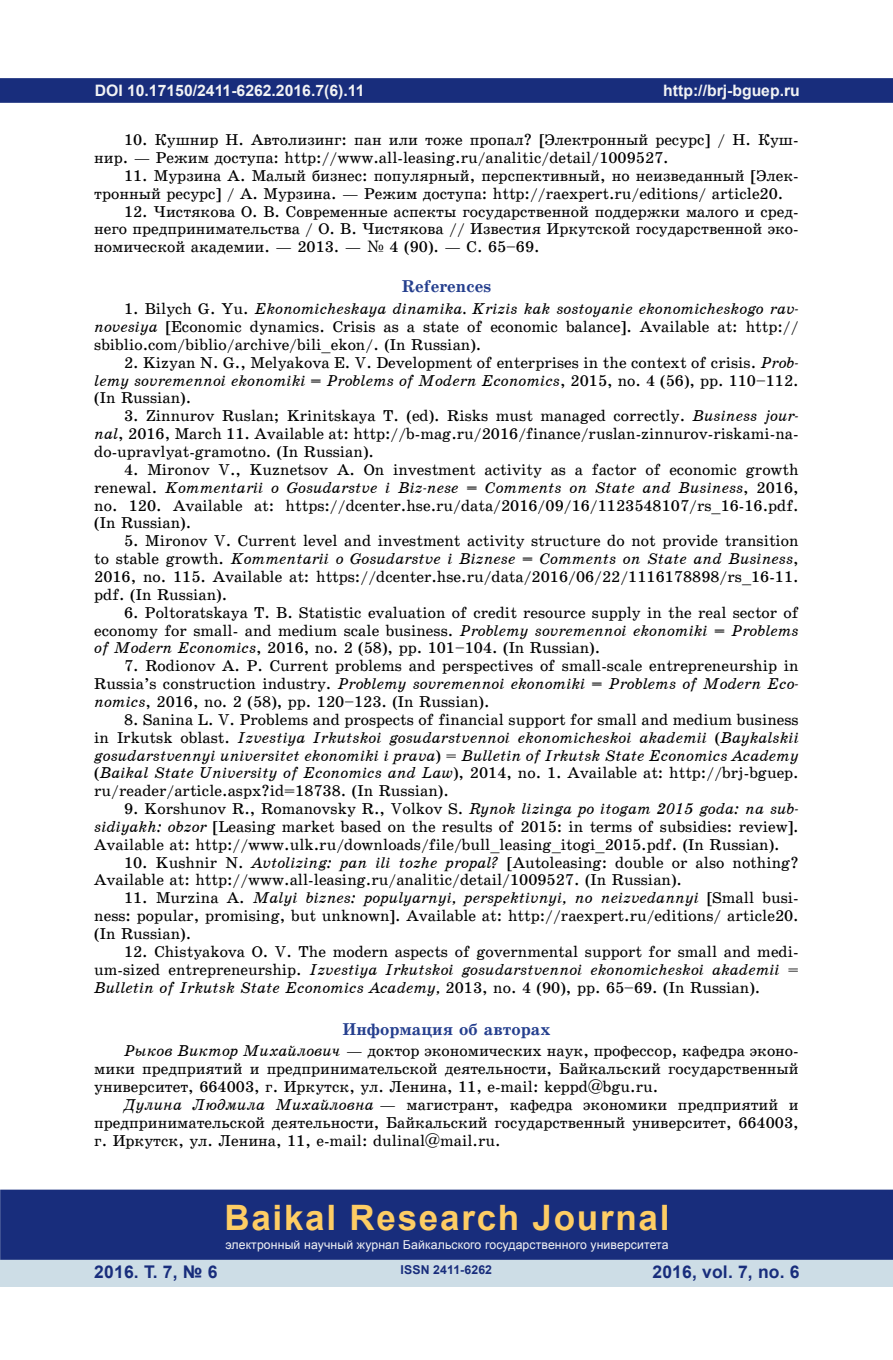
<style>
.page{position:relative;width:893px;height:1360px;background:#fff}
.page>*{position:absolute;margin:0;border:0;box-sizing:border-box;transform-origin:0 0}
.t1{font:700 35px "Arial";letter-spacing:.05em;color:#fecd64}
.t2{font:700 17.5px "Arial";letter-spacing:.01em;color:#182d7c}
.t3{font:17.15px "School Book C Bold";color:#253f8e}
.t4{font:15.75px/17.8px "School Book C";color:#000}
.t5{font:15.75px/17.8px "School Book C Italic";color:#000}
.t6{font:700 15.75px "Arial";color:#f2f3f4}
.t7{font:12.25px "Arial";letter-spacing:.01em;color:#f2f3f4}
.t8{font:700 12.25px "Arial";letter-spacing:.01em;color:#182d7c}
.s1{font-family:"Century Schoolbook"}
.s2{font-family:"School Book C"}
.s3{font-family:"School Book C Italic"}
</style>
<div class="page">
<div style="left:0;top:78px;width:893px;height:25px;background:#182d7c;border:2px solid #182d7c"></div>
<div style="left:0;top:1258px;width:893px;height:28px;background:#cddde6"></div>
<div style="left:0;top:1189px;width:893px;height:70px;background:#182d7c;border:2px solid #182d7c"></div>
<p class="t6" style="left:95px;top:79px;width:271px">DOI 10.17150/2411-6262.2016.7(6).11</p>
<p class="t4" style="left:94px;top:131px;width:706px;text-indent:30px">10. Кушнир Н. Автолизинг: пан или тоже пропал? [Электронный ресурс] / Н. Куш&shy;нир. — Режим доступа: http://www.all-leasing.ru/analitic/detail/1009527.</p>
<p class="t4" style="left:94px;top:167px;width:706px;text-indent:30px">11. Мурзина А. Малый бизнес: популярный, перспективный, но неизведанный [Элек&shy;тронный ресурс] / А. Мурзина. — Режим доступа: http://raexpert.ru/editions/ article20.</p>
<p class="t4" style="left:94px;top:202px;width:706px;text-align:justify;text-indent:30px">12. Чистякова О. В. Современные аспекты государственной поддержки малого и сред&shy;него предпринимательства / О. В. Чистякова // Известия Иркутской государственной эко&shy;номической академии. — 2013. — <span class="s1">№</span> 4 (90). — С. 65–69.</p>
<p class="t3" style="left:402px;top:277px;width:91px">References</p>
<p class="t5" style="left:124px;top:300px;width:676px"><span class="s2">1. Bilych G. Yu.</span> Ekonomicheskaya dinamika. Krizis kak sostoyanie ekonomicheskogo rav-</p>
<p class="t4" style="left:94px;top:318px;width:706px"><span class="s3">novesiya</span> [Economic dynamics. Crisis as a state of economic balance]. Available at: http:// sbiblio.com/biblio/archive/bili_ekon/. (In Russian).</p>
<p class="t4" style="left:124px;top:353px;width:676px">2. Kizyan N. G., Melyakova E. V. Development of enterprises in the context of crisis. <span class="s3">Prob-</span></p>
<p class="t5" style="left:94px;top:371px;width:706px">lemy sovremennoi ekonomiki = Problems of Modern Economics<span class="s2">, 2015, no. 4 (56), pp. 110–112.</span></p>
<p class="t4" style="left:94px;top:389px;width:99px">(In Russian).</p>
<p class="t4" style="left:94px;top:407px;width:706px;text-align:justify;text-indent:30px">3. Zinnurov Ruslan; Krinitskaya T. (ed). Risks must managed correctly. <span class="s3">Business jour&shy;nal</span>, 2016, March 11. Available at: http://b-mag.ru/2016/finance/ruslan-zinnurov-riskami-na&shy;do-upravlyat-gramotno. (In Russian).</p>
<p class="t4" style="left:124px;top:461px;width:676px">4. Mironov V., Kuznetsov A. On investment activity as a factor of economic growth</p>
<p class="t5" style="left:94px;top:478px;width:706px"><span class="s2">renewal.</span> Kommentarii o Gosudarstve i Biz-nese = Comments on State and Business<span class="s2">, 2016,</span></p>
<p class="t4" style="left:94px;top:496px;width:706px">no. 120. Available at: https://dcenter.hse.ru/data/2016/09/16/1123548107/rs_16-16.pdf. (In Russian).</p>
<p class="t4" style="left:124px;top:532px;width:676px">5. Mironov V. Current level and investment activity structure do not provide transition</p>
<p class="t5" style="left:94px;top:550px;width:706px"><span class="s2">to stable growth.</span> Kommentarii o Gosudarstve i Biznese = Comments on State and Business<span class="s2">,</span></p>
<p class="t4" style="left:94px;top:568px;width:706px">2016, no. 115. Available at: https://dcenter.hse.ru/data/2016/06/22/1116178898/rs_16-11. pdf. (In Russian).</p>
<p class="t4" style="left:94px;top:603px;width:706px;text-align:justify;text-indent:30px">6. Poltoratskaya T. B. Statistic evaluation of credit resource supply in the real sector of economy for small- and medium scale business. <span class="s3">Problemy sovremennoi ekonomiki = Problems of Modern Economics</span>, 2016, no. 2 (58), pp. 101–104. (In Russian).</p>
<p class="t4" style="left:124px;top:657px;width:676px">7. Rodionov A. P. Current problems and perspectives of small-scale entrepreneurship in</p>
<p class="t5" style="left:94px;top:674px;width:706px"><span class="s2">Russia’s construction industry.</span> Problemy sovremennoi ekonomiki = Problems of Modern Eco-</p>
<p class="t4" style="left:94px;top:692px;width:397px"><span class="s3">nomics</span>, 2016, no. 2 (58), pp. 120–123. (In Russian).</p>
<p class="t4" style="left:124px;top:710px;width:676px">8. Sanina L. V. Problems and prospects of financial support for small and medium business</p>
<p class="t5" style="left:94px;top:728px;width:706px"><span class="s2">in Irkutsk oblast.</span> Izvestiya Irkutskoi gosudarstvennoi ekonomicheskoi akademii <span class="s2">(</span>Baykalskii gosudarstvennyi universitet ekonomiki i prava<span class="s2">) =</span> Bulletin of Irkutsk State Economics Academy</p>
<p class="t4" style="left:94px;top:764px;width:706px">(<span class="s3">Baikal State University of Economics and Law</span>), 2014, no. 1. Available at: http://brj-bguep. ru/reader/article.aspx?id=18738. (In Russian).</p>
<p class="t4" style="left:94px;top:800px;width:706px;text-align:justify;text-indent:30px">9. Korshunov R., Romanovsky R., Volkov S. <span class="s3">Rynok lizinga po itogam 2015 goda: na sub&shy;sidiyakh: obzor</span> [Leasing market based on the results of 2015: in terms of subsidies: review].<br>Available at: http://www.ulk.ru/downloads/file/bull_leasing_itogi_2015.pdf. (In Russian).</p>
<p class="t4" style="left:94px;top:853px;width:706px;text-indent:30px">10. Kushnir N. <span class="s3">Avtolizing: pan ili tozhe propal?</span> [Autoleasing: double or also nothing?<br>Available at: http://www.all-leasing.ru/analitic/detail/1009527. (In Russian).</p>
<p class="t5" style="left:124px;top:889px;width:676px"><span class="s2">11. Murzina A.</span> Malyi biznes: populyarnyi, perspektivnyi, no neizvedannyi <span class="s2">[Small busi-</span></p>
<p class="t4" style="left:94px;top:907px;width:706px">ness: popular, promising, but unknown]. Available at: http://raexpert.ru/editions/ article20. (In Russian).</p>
<p class="t4" style="left:124px;top:942px;width:676px">12. Chistyakova O. V. The modern aspects of governmental support for small and medi-</p>
<p class="t5" style="left:94px;top:960px;width:706px"><span class="s2">um-sized entrepreneurship.</span> Izvestiya Irkutskoi gosudarstvennoi ekonomicheskoi akademii <span class="s2">=<br></span>Bulletin of Irkutsk State Economics Academy, <span class="s2">2013, no. 4 (90), pp. 65–69. (In Russian).</span></p>
<p class="t3" style="left:342px;top:1019px;width:210px">Информация об авторах</p>
<p class="t4" style="left:94px;top:1042px;width:706px;text-align:justify;text-indent:30px"><span class="s3">Рыков Виктор Михайлович</span> — доктор экономических наук, профессор, кафедра эконо&shy;мики предприятий и предпринимательской деятельности, Байкальский государственный университет, 664003, г. Иркутск, ул. Ленина, 11, e-mail: keppd@bgu.ru.</p>
<p class="t4" style="left:94px;top:1095px;width:706px;text-align:justify;text-indent:30px"><span class="s3">Дулина Людмила Михайловна</span> — магистрант, кафедра экономики предприятий и предпринимательской деятельности, Байкальский государственный университет, 664003, г. Иркутск, ул. Ленина, 11, e-mail: dulinal@mail.ru.</p>
<p class="t6" style="left:663px;top:79px;width:138px">http://brj-bguep.ru</p>
<h1 class="t1" style="left:224px;top:1193px;width:447px">Baikal Research Journal</h1>
<p class="t7" style="left:225px;top:1236px;width:445px">электронный научный журнал Байкальского государственного университета</p>
<p class="t2" style="left:94px;top:1259px;width:125px">2016. Т. 7, № 6</p>
<p class="t2" style="left:652px;top:1259px;width:149px">2016, vol. 7, no. 6</p>
<p class="t8" style="left:401px;top:1261px;width:93px">ISSN 2411-6262</p>
</div>
